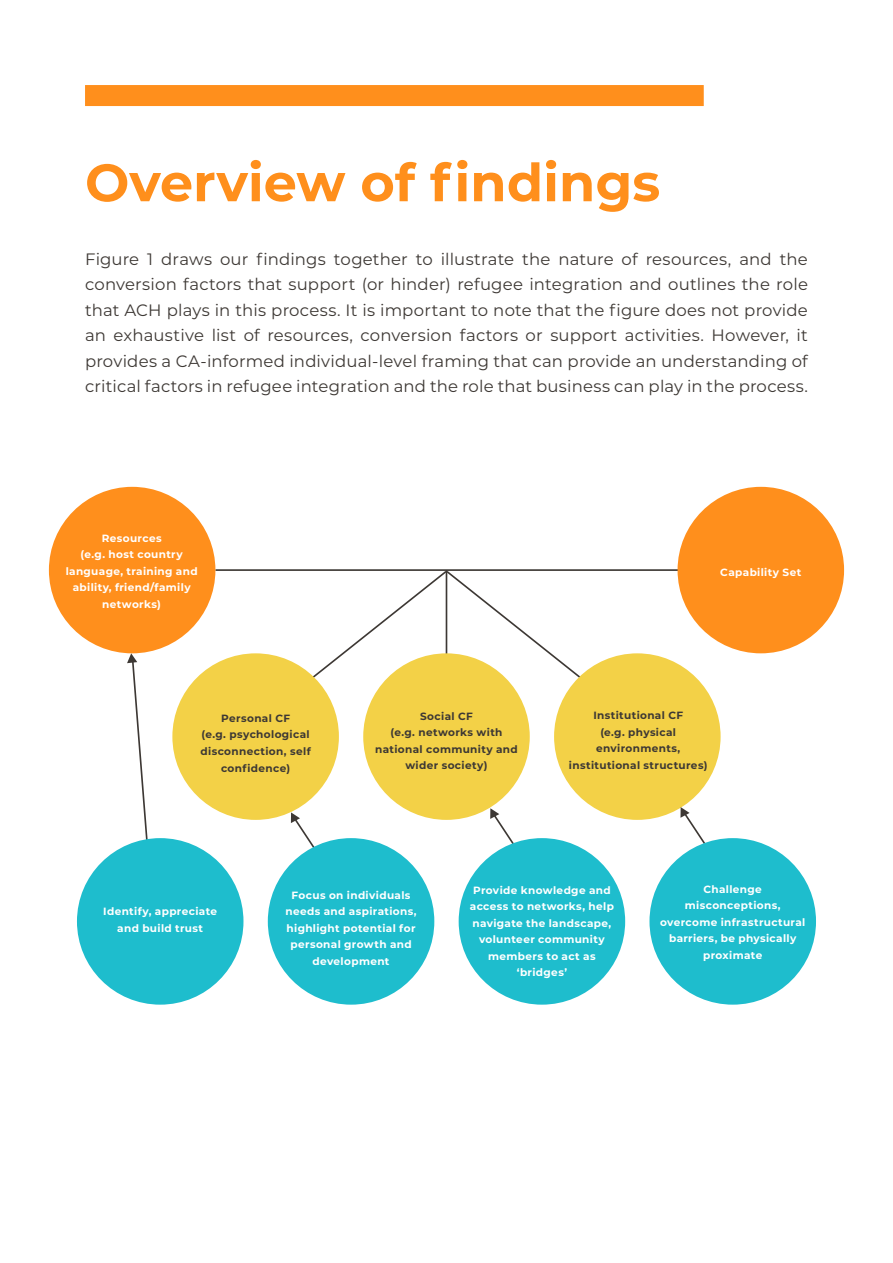
<style>
.page{position:relative;width:893px;height:1263px;background:#fff}
.page>*{position:absolute;margin:0;border:0;box-sizing:border-box;transform-origin:0 0}
.Section_Heading{font:700 52.5px "Montserrat";color:#ff8f1c}
.Body_Copy{font:16.5px/25.5px "Montserrat";letter-spacing:.01em;color:#3d3834;text-align:justify}
.Body_Copy-2{font:700 10.5px/16.5px "Montserrat";letter-spacing:.035em;color:#fff;text-align:center}
.Body_Copy-3{font:700 10.5px/16.5px "Montserrat";letter-spacing:.035em;color:#3d3834;text-align:center}
</style>
<div class="page">
<div style="left:85px;top:85px;width:619px;height:21px;background:#ff8f1c"></div>
<svg style="left:305px;top:571px;width:283px;height:111px"></svg>
<hr style="left:446px;top:570px;width:1px;height:179px;background:#3d3834">
<hr style="left:215px;top:569px;width:470px;height:2px;background:#3d3834">
<div style="left:49px;top:487px;width:166px;height:166px;background:#ff8f1c;border-radius:50%"></div>
<div style="left:678px;top:487px;width:166px;height:166px;background:#ff8f1c;border-radius:50%"></div>
<div style="left:172px;top:653px;width:167px;height:167px;background:#f3d147;border-radius:50%"></div>
<div style="left:554px;top:653px;width:167px;height:167px;background:#f3d147;border-radius:50%"></div>
<div style="left:363px;top:653px;width:167px;height:167px;background:#f3d147;border-radius:50%"></div>
<div style="left:77px;top:838px;width:166px;height:167px;background:#1ebdcd;border-radius:50%"></div>
<div style="left:459px;top:838px;width:166px;height:167px;background:#1ebdcd;border-radius:50%"></div>
<div style="left:268px;top:838px;width:166px;height:167px;background:#1ebdcd;border-radius:50%"></div>
<div style="left:649px;top:838px;width:167px;height:167px;background:#1ebdcd;border-radius:50%"></div>
<svg style="left:127px;top:653px;width:21px;height:192px"></svg>
<svg style="left:291px;top:812px;width:70px;height:52px"></svg>
<svg style="left:490px;top:808px;width:69px;height:49px"></svg>
<svg style="left:680px;top:807px;width:53px;height:50px"></svg>
<p class="Section_Heading" style="left:85px;top:145px;width:577px">Overview of findings</p>
<p class="Body_Copy" style="left:85px;top:246px;width:724px">Figure 1 draws our findings together to illustrate the nature of resources, and the conversion factors that support (or hinder) refugee integration and outlines the role that ACH plays in this process. It is important to note that the figure does not provide an exhaustive list of resources, conversion factors or support activities. However, it provides a CA-informed individual-level framing that can provide an understanding of critical factors in refugee integration and the role that business can play in the process.</p>
<p class="Body_Copy-2" style="left:102px;top:529px;width:61px">Resources</p>
<p class="Body_Copy-2" style="left:66px;top:546px;width:133px">(e.g. host country language, training and ability, friend/family networks)</p>
<p class="Body_Copy-3" style="left:221px;top:709px;width:70px">Personal CF</p>
<p class="Body_Copy-3" style="left:201px;top:726px;width:112px">(e.g. psychological disconnection, self confidence)</p>
<p class="Body_Copy-2" style="left:720px;top:563px;width:82px">Capability Set</p>
<p class="Body_Copy-3" style="left:420px;top:707px;width:54px">Social CF</p>
<p class="Body_Copy-3" style="left:375px;top:724px;width:144px">(e.g. networks with national community and wider society)</p>
<p class="Body_Copy-3" style="left:593px;top:707px;width:91px">Institutional CF</p>
<p class="Body_Copy-3" style="left:569px;top:723px;width:140px">(e.g. physical environments, institutional structures)</p>
<p class="Body_Copy-2" style="left:103px;top:903px;width:116px">Identify, appreciate and build trust</p>
<p class="Body_Copy-2" style="left:285px;top:886px;width:133px">Focus on individuals needs and aspirations, highlight potential for personal growth and development</p>
<p class="Body_Copy-2" style="left:470px;top:881px;width:146px">Provide knowledge and access to networks, help navigate the landscape, volunteer community members to act as ‘bridges’</p>
<p class="Body_Copy-2" style="left:660px;top:880px;width:147px">Challenge misconceptions, overcome infrastructural barriers, be physically proximate</p>
</div>
